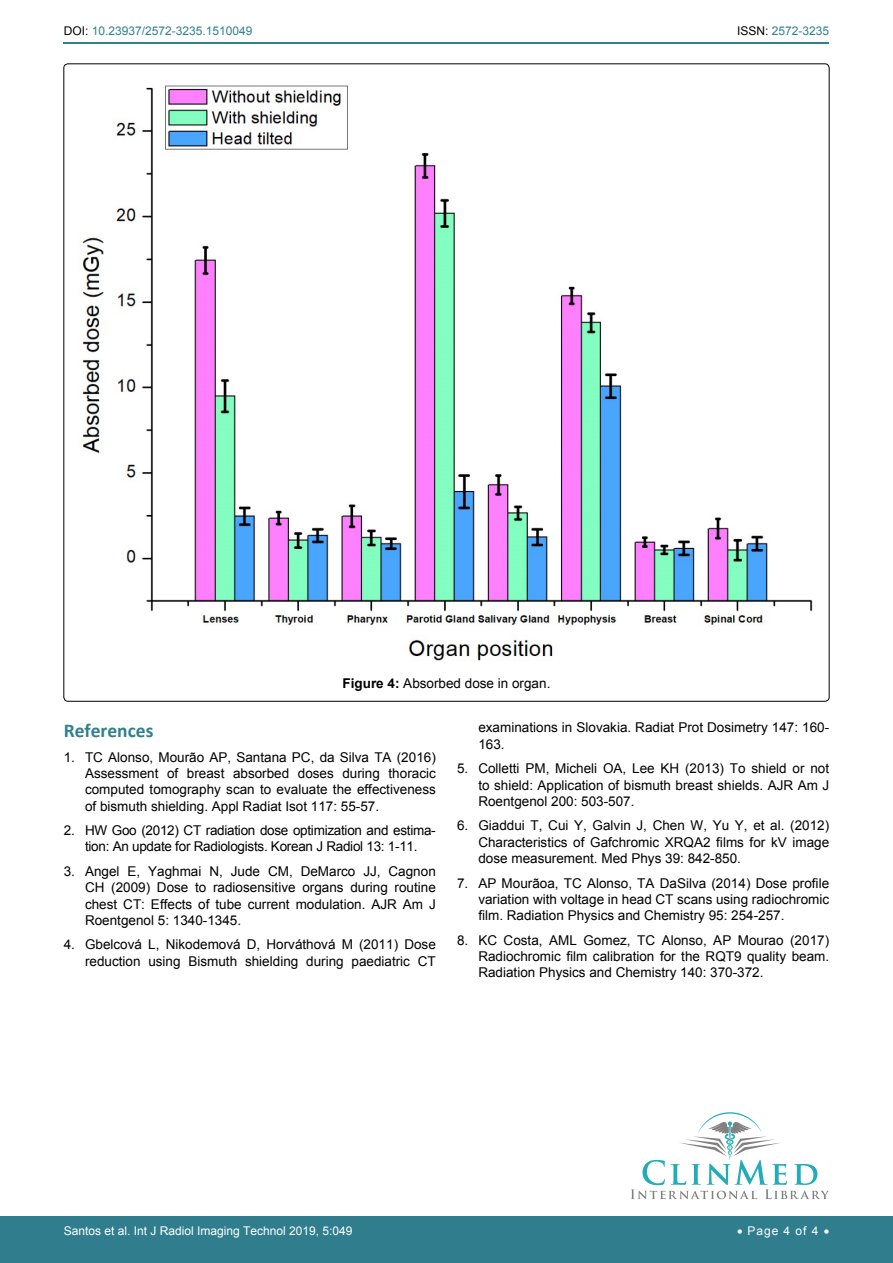
<style>
.page{position:relative;width:893px;height:1263px;background:#fff}
.page>*{position:absolute;margin:0;border:0;box-sizing:border-box;transform-origin:0 0}
.t1{font:700 19.5px "Calibri";color:#30808d}
.t2{font:13.5px/16.2px "Arial";color:#000;text-align:justify}
.t3{font:13.5px/16.2px "Arial";letter-spacing:-.02em;color:#000;text-align:center}
.t4{font:12px "Arial";color:#fff}
.t5{font:12px "Arial";color:#30808d}
.s1{color:#000}
.s2{font-weight:700}
</style>
<div class="page">
<hr style="left:64px;top:43px;width:765px;height:1px;background:#30808d">
<div style="left:0;top:1217px;width:893px;height:46px;background:#307d8d"></div>
<img style="left:82px;top:85px;width:731px;height:576px">
<svg style="left:631px;top:1112px;width:198px;height:87px"></svg>
<p class="t5" style="left:64px;top:23px;width:190px"><span class="s1">DOI:</span> 10.23937/2572-3235.1510049</p>
<p class="t5" style="left:737px;top:23px;width:94px"><span class="s1">ISSN:</span> 2572-3235</p>
<p class="t2" style="left:343px;top:676px;width:209px"><span class="s2">Figure 4:</span> Absorbed dose in organ.</p>
<p class="t2" style="left:478px;top:720px;width:352px">examinations in Slovakia. Radiat Prot Dosimetry 147: 160-<br>163.</p>
<p class="t2" style="left:478px;top:761px;width:352px;text-indent:-21px">5. Colletti PM, Micheli OA, Lee KH (2013) To shield or not to shield: Application of bismuth breast shields. AJR Am J Roentgenol 200: 503-507.</p>
<p class="t2" style="left:478px;top:818px;width:352px;text-indent:-21px">6. Giaddui T, Cui Y, Galvin J, Chen W, Yu Y, et al. (2012)<br>Characteristics of Gafchromic XRQA2 films for kV image dose measurement. Med Phys 39: 842-850.</p>
<p class="t2" style="left:478px;top:875px;width:352px;text-indent:-21px">7. AP Mourãoa, TC Alonso, TA DaSilva (2014) Dose profile variation with voltage in head CT scans using radiochromic film. Radiation Physics and Chemistry 95: 254-257.</p>
<p class="t2" style="left:478px;top:932px;width:352px;text-indent:-21px">8. KC Costa, AML Gomez, TC Alonso, AP Mourao (2017)<br>Radiochromic film calibration for the RQT9 quality beam.<br>Radiation Physics and Chemistry 140: 370-372.</p>
<h1 class="t1" style="left:64px;top:718px;width:91px">References</h1>
<p class="t2" style="left:85px;top:749px;width:352px;text-indent:-21px">1. TC Alonso, Mourão AP, Santana PC, da Silva TA (2016)<br>Assessment of breast absorbed doses during thoracic computed tomography scan to evaluate the effectiveness of bismuth shielding. Appl Radiat Isot 117: 55-57.</p>
<p class="t3" style="left:64px;top:822px;width:373px">2. HW Goo (2012) CT radiation dose optimization and estima&shy;tion: An update for Radiologists. Korean J Radiol 13: 1-11.</p>
<p class="t2" style="left:85px;top:863px;width:352px;text-indent:-21px">3. Angel E, Yaghmai N, Jude CM, DeMarco JJ, Cagnon CH (2009) Dose to radiosensitive organs during routine chest CT: Effects of tube current modulation. AJR Am J Roentgenol 5: 1340-1345.</p>
<p class="t2" style="left:64px;top:937px;width:374px;text-align:right">4. Gbelcová L, Nikodemová D, Horváthová M (2011) Dose reduction using Bismuth shielding during paediatric CT</p>
<p class="t4" style="left:64px;top:1223px;width:290px">Santos et al. Int J Radiol Imaging Technol 2019, 5:049</p>
<p class="t4" style="left:737px;top:1223px;width:94px">• Page 4 of 4 •</p>
</div>
